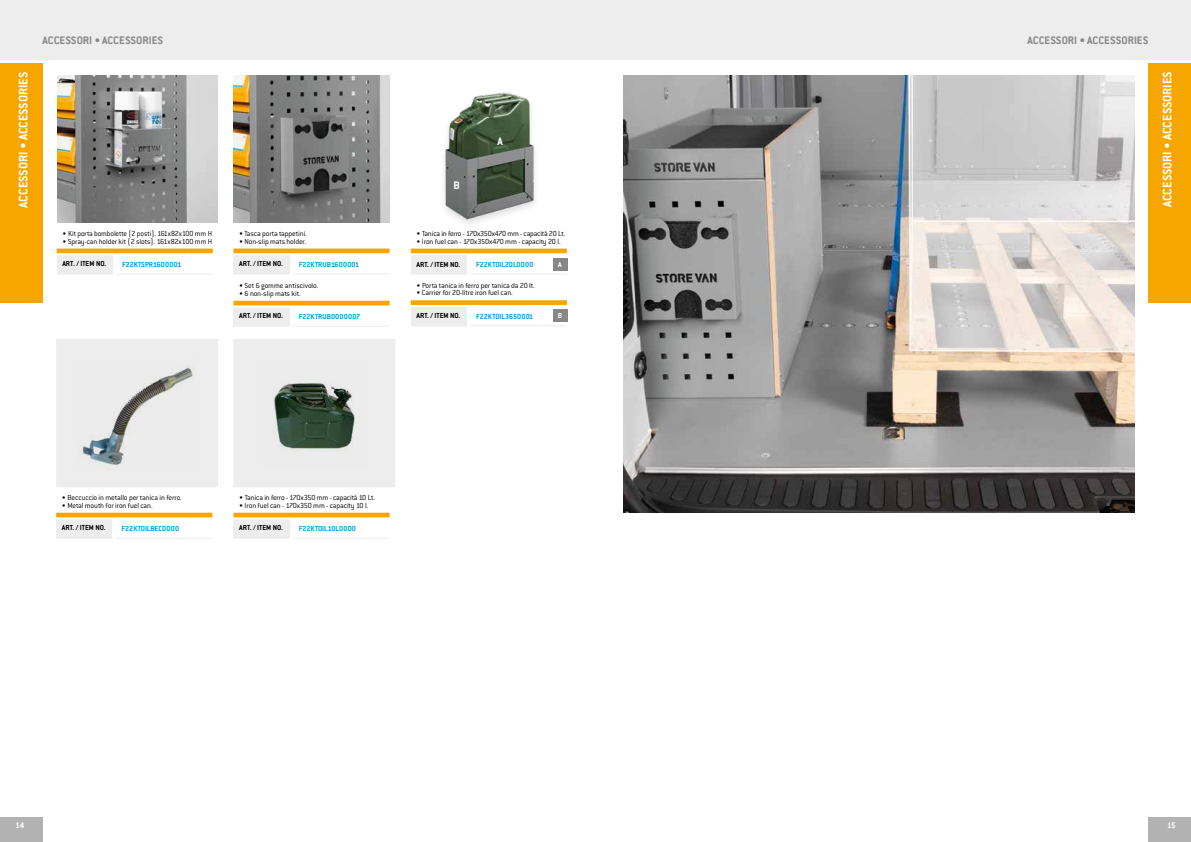
<style>
.page{position:relative;width:1191px;height:842px;background:#fff}
.page>*{position:absolute;margin:0;border:0;box-sizing:border-box;transform-origin:0 0}
.t1{font:700 13.5px "Conduit ITC Pro";color:#fff}
.t2{font:700 12px "Conduit ITC Pro";color:#878787}
.t3{font:700 12px "Conduit ITC Pro";color:#fff}
.t4{font:700 9px "Conduit ITC Pro";color:#fff}
.t5{font:300 8px "Conduit ITC Pro";letter-spacing:-.015em;color:#000}
.t6{font:700 8px "Conduit ITC Pro";color:#009fe3}
.t7{font:700 8px "Conduit ITC Pro";color:#000}
.t8{font:700 8px "Conduit ITC Pro";color:#fff}
</style>
<div class="page">
<div style="left:0;top:0;width:1191px;height:60px;background:#ededed"></div>
<div style="left:0;top:817px;width:43px;height:25px;background:#b3b2b2"></div>
<div style="left:0;top:63px;width:43px;height:240px;background:#f7a600"></div>
<div style="left:1148px;top:817px;width:43px;height:25px;background:#b3b2b2"></div>
<div style="left:1148px;top:63px;width:43px;height:240px;background:#f7a600"></div>
<img style="left:233px;top:75px;width:156px;height:147px">
<div style="left:233px;top:254px;width:57px;height:20px;background:#ededed"></div>
<hr style="left:233px;top:274px;width:57px;height:1px;background:#ededed">
<hr style="left:293px;top:274px;width:68px;height:1px;background:#ededed">
<svg style="left:362px;top:274px;width:27px;height:1px"></svg>
<svg style="left:233px;top:249px;width:156px;height:6px"></svg>
<hr style="left:293px;top:253px;width:68px;height:2px;background:#fff">
<hr style="left:361px;top:253px;width:28px;height:2px;background:#fff">
<div style="left:233px;top:306px;width:57px;height:20px;background:#ededed"></div>
<hr style="left:233px;top:326px;width:57px;height:1px;background:#ededed">
<hr style="left:293px;top:326px;width:68px;height:1px;background:#ededed">
<svg style="left:361px;top:326px;width:28px;height:1px"></svg>
<svg style="left:233px;top:301px;width:156px;height:6px"></svg>
<hr style="left:293px;top:305px;width:68px;height:2px;background:#fff">
<hr style="left:361px;top:305px;width:28px;height:2px;background:#fff">
<div style="left:57px;top:254px;width:56px;height:20px;background:#ededed"></div>
<hr style="left:57px;top:274px;width:56px;height:1px;background:#ededed">
<hr style="left:116px;top:274px;width:68px;height:1px;background:#ededed">
<svg style="left:185px;top:274px;width:27px;height:1px"></svg>
<svg style="left:57px;top:249px;width:156px;height:6px"></svg>
<hr style="left:116px;top:253px;width:68px;height:2px;background:#fff">
<hr style="left:184px;top:253px;width:29px;height:2px;background:#fff">
<img style="left:57px;top:75px;width:160px;height:147px">
<div style="left:56px;top:339px;width:162px;height:148px;background:#ededed"></div>
<div style="left:233px;top:339px;width:162px;height:148px;background:#ededed"></div>
<img style="left:444px;top:92px;width:91px;height:132px">
<img style="left:80px;top:366px;width:114px;height:100px">
<div style="left:553px;top:309px;width:14px;height:13px;background:#878787"></div>
<div style="left:553px;top:258px;width:14px;height:12px;background:#878787"></div>
<div style="left:56px;top:518px;width:57px;height:20px;background:#ededed"></div>
<hr style="left:56px;top:538px;width:57px;height:1px;background:#ededed">
<hr style="left:116px;top:538px;width:68px;height:1px;background:#ededed">
<svg style="left:184px;top:538px;width:28px;height:1px"></svg>
<svg style="left:56px;top:513px;width:156px;height:6px"></svg>
<hr style="left:116px;top:517px;width:68px;height:2px;background:#fff">
<hr style="left:184px;top:517px;width:28px;height:2px;background:#fff">
<div style="left:411px;top:254px;width:56px;height:20px;background:#ededed"></div>
<hr style="left:411px;top:274px;width:56px;height:1px;background:#ededed">
<hr style="left:470px;top:274px;width:68px;height:1px;background:#ededed">
<svg style="left:539px;top:274px;width:27px;height:1px"></svg>
<svg style="left:411px;top:249px;width:156px;height:6px"></svg>
<hr style="left:470px;top:253px;width:68px;height:2px;background:#fff">
<hr style="left:538px;top:253px;width:29px;height:2px;background:#fff">
<div style="left:411px;top:306px;width:56px;height:20px;background:#ededed"></div>
<hr style="left:470px;top:325px;width:68px;height:1px;background:#ededed">
<svg style="left:538px;top:325px;width:29px;height:1px"></svg>
<svg style="left:411px;top:300px;width:156px;height:7px"></svg>
<hr style="left:470px;top:305px;width:68px;height:2px;background:#fff">
<hr style="left:538px;top:305px;width:29px;height:2px;background:#fff">
<div style="left:233px;top:518px;width:57px;height:20px;background:#ededed"></div>
<hr style="left:233px;top:538px;width:57px;height:1px;background:#ededed">
<hr style="left:293px;top:538px;width:68px;height:1px;background:#ededed">
<svg style="left:361px;top:538px;width:28px;height:1px"></svg>
<svg style="left:233px;top:513px;width:156px;height:6px"></svg>
<hr style="left:293px;top:517px;width:68px;height:2px;background:#fff">
<hr style="left:361px;top:517px;width:28px;height:2px;background:#fff">
<img style="left:273px;top:383px;width:82px;height:66px">
<img style="left:624px;top:75px;width:510px;height:438px">
<h2 class="t2" style="left:43px;top:33px;width:122px">ACCESSORI • ACCESSORIES</h2>
<h2 class="t2" style="left:1027px;top:33px;width:122px">ACCESSORI • ACCESSORIES</h2>
<h1 class="t1" style="left:15px;top:208px;width:137px;rotate:-90deg">ACCESSORI •ACCESSORIES</h1>
<h1 class="t1" style="left:1159px;top:207px;width:137px;rotate:-90deg">ACCESSORI •ACCESSORIES</h1>
<p class="t5" style="left:239px;top:229px;width:69px">• Tasca porta tappetini.</p>
<p class="t7" style="left:239px;top:259px;width:45px">ART. / ITEM NO.</p>
<p class="t5" style="left:239px;top:281px;width:81px">• Set 6 gomme antiscivolo.</p>
<p class="t7" style="left:239px;top:311px;width:45px">ART. / ITEM NO.</p>
<h2 class="t3" style="left:497px;top:134px;width:7px">A</h2>
<h2 class="t3" style="left:453px;top:178px;width:8px">B</h2>
<p class="t5" style="left:62px;top:229px;width:151px">• Kit porta bombolette (2 posti). 161x82x100 mm H</p>
<p class="t7" style="left:62px;top:259px;width:45px">ART. / ITEM NO.</p>
<p class="t5" style="left:416px;top:229px;width:150px">• Tanica in ferro - 170x350x470 mm - capacità 20 Lt.</p>
<p class="t7" style="left:416px;top:259px;width:45px">ART. / ITEM NO.</p>
<p class="t5" style="left:416px;top:281px;width:120px">• Porta tanica in ferro per tanica da 20 lt.</p>
<p class="t7" style="left:416px;top:311px;width:45px">ART. / ITEM NO.</p>
<p class="t5" style="left:62px;top:237px;width:151px">• Spray-can holder kit (2 slots). 161x82x100 mm H</p>
<p class="t5" style="left:416px;top:237px;width:146px">• Iron fuel can - 170x350x470 mm - capacity 20 l.</p>
<p class="t5" style="left:239px;top:237px;width:68px">• Non-slip mats holder.</p>
<p class="t8" style="left:558px;top:260px;width:5px">A</p>
<p class="t6" style="left:122px;top:260px;width:61px">F22KTSPR1600001</p>
<p class="t6" style="left:299px;top:260px;width:62px">F22KTRUB1600001</p>
<p class="t6" style="left:476px;top:260px;width:59px">F22KTOIL20L0000</p>
<p class="t5" style="left:416px;top:289px;width:98px">• Carrier for 20-litre iron fuel can.</p>
<p class="t5" style="left:239px;top:289px;width:63px">• 6 non-slip mats kit.</p>
<p class="t8" style="left:558px;top:311px;width:6px">B</p>
<p class="t6" style="left:476px;top:311px;width:59px">F22KTOIL3650001</p>
<p class="t6" style="left:299px;top:312px;width:63px">F22KTRUB0000007</p>
<p class="t5" style="left:62px;top:493px;width:121px">• Beccuccio in metallo per tanica in ferro.</p>
<p class="t7" style="left:62px;top:523px;width:45px">ART. / ITEM NO.</p>
<p class="t5" style="left:62px;top:501px;width:92px">• Metal mouth for iron fuel can.</p>
<p class="t6" style="left:122px;top:524px;width:59px">F22KTOILBEC0000</p>
<p class="t5" style="left:239px;top:493px;width:137px">• Tanica in ferro - 170x350 mm - capacità 10 Lt.</p>
<p class="t7" style="left:239px;top:523px;width:45px">ART. / ITEM NO.</p>
<p class="t5" style="left:239px;top:501px;width:131px">• Iron fuel can - 170x350 mm - capacity 10 l.</p>
<p class="t6" style="left:299px;top:524px;width:59px">F22KTOIL10L0000</p>
<p class="t4" style="left:16px;top:820px;width:10px">14</p>
<p class="t4" style="left:1167px;top:820px;width:10px">15</p>
</div>
